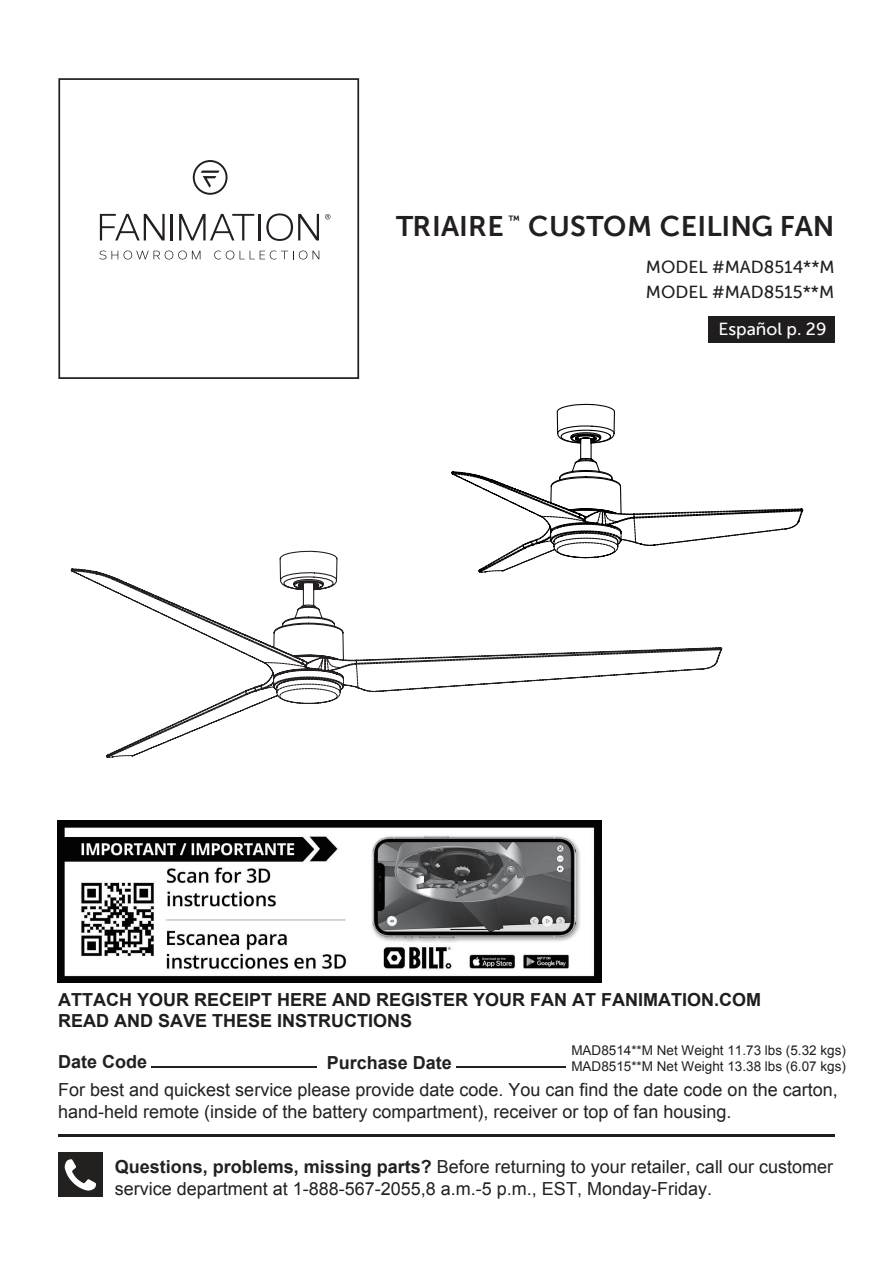
<style>
.page{position:relative;width:893px;height:1263px;background:#fff}
.page>*{position:absolute;margin:0;border:0;box-sizing:border-box;transform-origin:0 0}
.t1{font:28.5px "Museo Sans 700";letter-spacing:.005em;color:#231f20}
.t2{font:18px/21.6px "Arial";color:#232020}
.t3{font:700 18px/21px "Arial";color:#1f1d1e}
.t4{font:700 18px "Arial";color:#232020}
.t5{font:17.55px/24.5px "Museo Sans 500";color:#231f20}
.t6{font:17.55px "Museo Sans 500";color:#fff}
.t7{font:13.5px/16.2px "Arial";color:#231f20}
.t8{font:12px "Museo Sans 700";color:#232121}
.s1{font-weight:700}
</style>
<div class="page">
<svg style="left:58px;top:78px;width:301px;height:301px"></svg>
<div style="left:708px;top:316px;width:127px;height:26px;background:#1f1d1e"></div>
<svg style="left:451px;top:403px;width:353px;height:147px"></svg>
<svg style="left:70px;top:550px;width:653px;height:208px"></svg>
<hr style="left:456px;top:1066px;width:110px;height:1px;background:#232020">
<hr style="left:58px;top:1134px;width:777px;height:3px;background:#1f1d1e">
<div style="left:58px;top:1153px;width:45px;height:44px;background:#232020"></div>
<svg style="left:65px;top:1159px;width:31px;height:32px"></svg>
<hr style="left:151px;top:1066px;width:166px;height:1px;background:#232020">
<img style="left:58px;top:821px;width:543px;height:162px">
<h1 class="t1" style="left:396px;top:210px;width:109px">TRIAIRE</h1>
<p class="t8" style="left:509px;top:213px;width:13px">™</p>
<h1 class="t1" style="left:528px;top:210px;width:308px">CUSTOM CEILING FAN</h1>
<p class="t5" style="left:646px;top:255px;width:190px">MODEL #MAD8514**M<br>MODEL #MAD8515**M</p>
<p class="t6" style="left:718px;top:319px;width:110px">Español p. 29</p>
<p class="t3" style="left:58px;top:989px;width:705px">ATTACH YOUR RECEIPT HERE AND REGISTER YOUR FAN AT FANIMATION.COM<br>READ AND SAVE THESE INSTRUCTIONS</p>
<p class="t7" style="left:571px;top:1042px;width:276px">MAD8514**M Net Weight 11.73 lbs (5.32 kgs)<br>MAD8515**M Net Weight 13.38 lbs (6.07 kgs)</p>
<p class="t2" style="left:58px;top:1079px;width:781px">For best and quickest service please provide date code. You can find the date code on the carton, hand-held remote (inside of the battery compartment), receiver or top of fan housing.</p>
<p class="t4" style="left:58px;top:1050px;width:91px">Date Code</p>
<p class="t4" style="left:327px;top:1050px;width:127px">Purchase Date</p>
<p class="t2" style="left:115px;top:1156px;width:720px"><span class="s1">Questions, problems, missing parts?</span> Before returning to your retailer, call our customer service department at 1-888-567-2055,8 a.m.-5 p.m., EST, Monday-Friday.</p>
</div>
